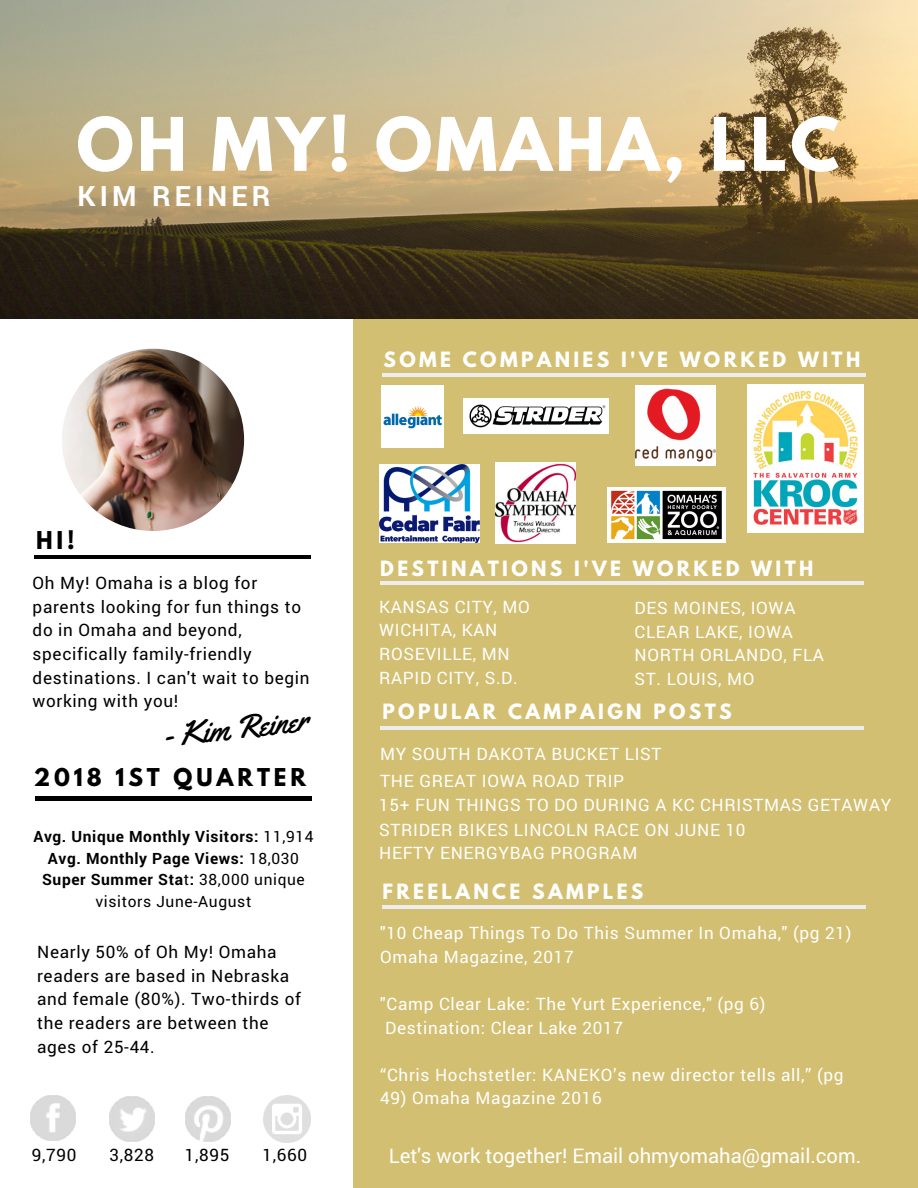
<style>
.page{position:relative;width:918px;height:1188px;background:#d3bf71}
.page>*{position:absolute;margin:0;border:0;box-sizing:border-box;transform-origin:0 0}
.t1{font:700 65.4px "League Spartan";letter-spacing:.05em;color:#fff}
.t2{font:32.7px "Yellowtail";color:#000}
.t3{font:700 28.05px "Roboto";letter-spacing:.15em;color:#fff}
.t4{font:700 21.75px "League Spartan";letter-spacing:.18em;color:#000}
.t5{font:20.25px "Roboto";color:#fff}
.t6{font:700 18.75px "League Spartan";letter-spacing:.18em;color:#fff}
.t7{font:17.1px/23.7px "Roboto";letter-spacing:.04em;color:#fff}
.t8{font:17.1px/23.7px "Roboto";letter-spacing:.04em;color:#000}
.t9{font:700 15.6px/21.3px "Roboto";letter-spacing:.04em;color:#000;text-align:center}
.s1{font-weight:400}
</style>
<div class="page">
<div style="left:0;top:271px;width:352px;height:917px;background:#fff"></div>
<img style="left:0;top:0;width:918px;height:318px">
<div style="left:35px;top:796px;width:277px;height:5px;background:#000"></div>
<hr style="left:34px;top:556px;width:276px;height:3px;background:#000">
<img style="left:62px;top:349px;width:182px;height:182px;border-radius:50%">
<hr style="left:383px;top:374px;width:483px;height:3px;background:#ededed">
<hr style="left:381px;top:582px;width:483px;height:3px;background:#ededed">
<hr style="left:381px;top:727px;width:483px;height:3px;background:#ededed">
<hr style="left:383px;top:906px;width:483px;height:3px;background:#ededed">
<img style="left:381px;top:386px;width:62px;height:62px">
<img style="left:464px;top:398px;width:145px;height:35px">
<img style="left:608px;top:487px;width:118px;height:55px">
<img style="left:379px;top:465px;width:100px;height:77px">
<img style="left:636px;top:386px;width:80px;height:80px">
<img style="left:747px;top:385px;width:117px;height:147px">
<img style="left:495px;top:462px;width:81px;height:81px">
<img style="left:185px;top:1096px;width:46px;height:46px">
<img style="left:109px;top:1096px;width:46px;height:46px">
<img style="left:30px;top:1095px;width:46px;height:46px">
<img style="left:263px;top:1096px;width:47px;height:47px">
<h1 class="t1" style="left:76px;top:112px;width:765px">OH MY! OMAHA, LLC</h1>
<h3 class="t3" style="left:78px;top:177px;width:194px">KIM REINER</h3>
<p class="t4" style="left:36px;top:529px;width:40px">HI!</p>
<p class="t8" style="left:33px;top:571px;width:279px">Oh My! Omaha is a blog for parents looking for fun things to do in Omaha and beyond, specifically family-friendly destinations. I can't wait to begin working with you!</p>
<h2 class="t2" style="left:161px;top:716px;width:147px;rotate:-7deg">- Kim Reiner</h2>
<p class="t4" style="left:34px;top:766px;width:274px">2018 1ST QUARTER</p>
<p class="t9" style="left:33px;top:826px;width:282px">Avg. Unique Monthly Visitors: <span class="s1">11,914<br></span>Avg. Monthly Page Views: <span class="s1">18,030<br></span>Super Summer Sta<span class="s1">t</span>: <span class="s1">38,000 unique visitors June-August</span></p>
<p class="t8" style="left:37px;top:940px;width:265px">Nearly 50% of Oh My! Omaha readers are based in Nebraska and female (80%). Two-thirds of the readers are between the ages of 25-44.</p>
<p class="t8" style="left:32px;top:1142px;width:46px">9,790</p>
<p class="t8" style="left:110px;top:1142px;width:46px">3,828</p>
<p class="t8" style="left:185px;top:1142px;width:46px">1,895</p>
<p class="t8" style="left:263px;top:1142px;width:46px">1,660</p>
<p class="t6" style="left:384px;top:350px;width:478px">SOME COMPANIES I'VE WORKED WITH</p>
<p class="t6" style="left:380px;top:559px;width:435px">DESTINATIONS I'VE WORKED WITH</p>
<p class="t7" style="left:379px;top:594px;width:152px">KANSAS CITY, MO<br>WICHITA, KAN<br>ROSEVILLE, MN<br>RAPID CITY, S.D.</p>
<p class="t7" style="left:634px;top:595px;width:191px">DES MOINES, IOWA<br>CLEAR LAKE, IOWA<br>NORTH ORLANDO, FLA<br>ST. LOUIS, MO</p>
<p class="t6" style="left:382px;top:702px;width:351px">POPULAR CAMPAIGN POSTS</p>
<p class="t7" style="left:380px;top:740px;width:283px;line-height:27px">MY SOUTH DAKOTA BUCKET LIST<br>THE GREAT IOWA ROAD TRIP</p>
<p class="t7" style="left:379px;top:792px;width:514px">15+ FUN THINGS TO DO DURING A KC CHRISTMAS GETAWAY</p>
<p class="t7" style="left:379px;top:817px;width:368px">STRIDER BIKES LINCOLN RACE ON JUNE 10</p>
<p class="t7" style="left:379px;top:841px;width:260px">HEFTY ENERGYBAG PROGRAM</p>
<p class="t6" style="left:382px;top:882px;width:263px">FREELANCE SAMPLES</p>
<p class="t7" style="left:380px;top:921px;width:473px">"10 Cheap Things To Do This Summer In Omaha," (pg 21)<br>Omaha Magazine, 2017</p>
<p class="t7" style="left:380px;top:991px;width:387px">"Camp Clear Lake: The Yurt Experience," (pg 6)<br>Destination: Clear Lake 2017</p>
<p class="t7" style="left:380px;top:1062px;width:465px">“Chris Hochstetler: KANEKO’s new director tells all,” (pg</p>
<p class="t7" style="left:380px;top:1086px;width:223px">49) Omaha Magazine 2016</p>
<p class="t5" style="left:389px;top:1142px;width:474px">Let's work together! Email ohmyomaha@gmail.com.</p>
</div>
